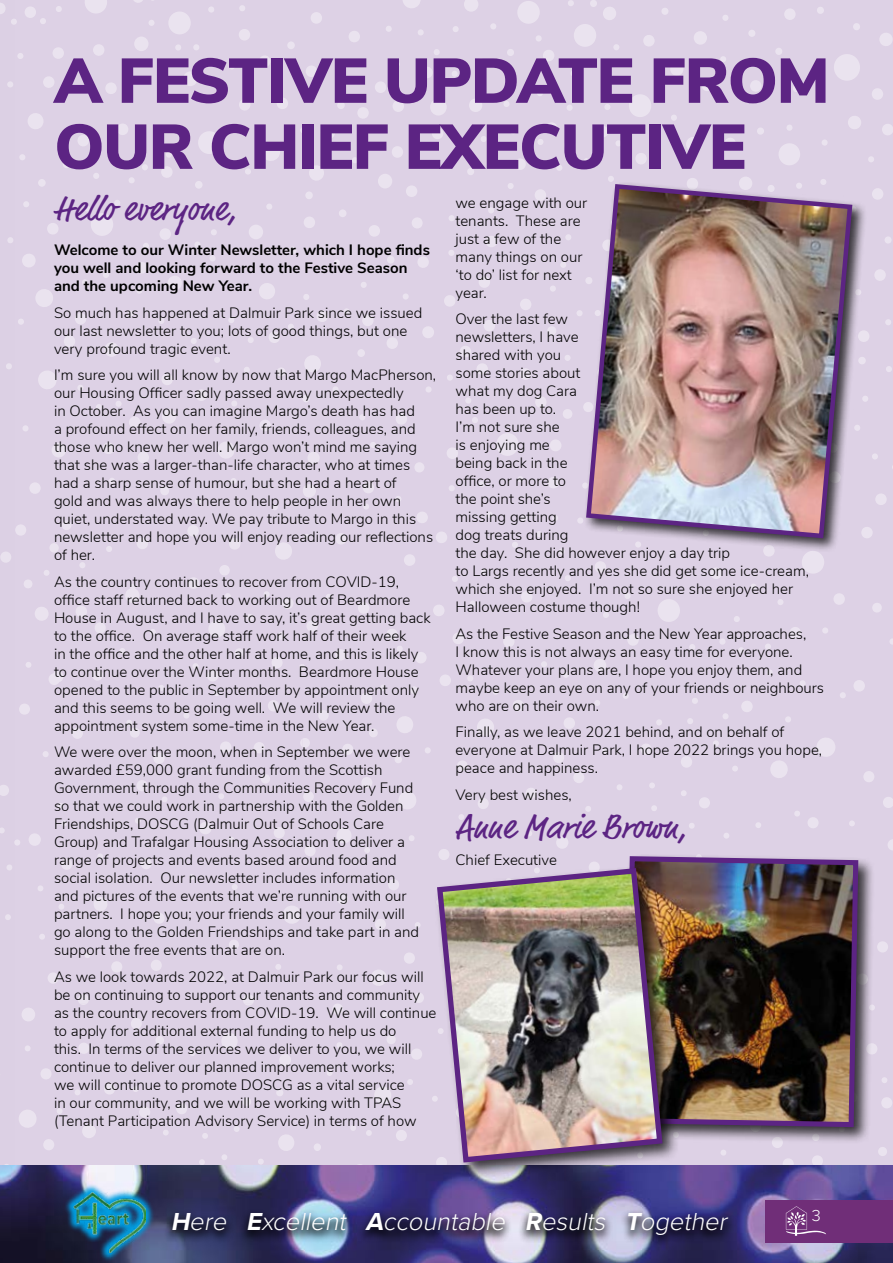
<style>
.page{position:relative;width:893px;height:1263px;background:#fff}
.page>*{position:absolute;margin:0;border:0;box-sizing:border-box;transform-origin:0 0}
.t1{font:900 63px/66px "Nunito Sans";letter-spacing:-.02em;color:#5c2483}
.t2{font:34.5px "Market Pro";color:#5c2483}
.t3{font:italic 300 25.5px "Proxima Nova";color:#fff}
.t4{font:300 16.5px "Proxima Nova";color:#fff}
.t5{font:300 15px/18px "Nunito Sans";color:#000}
.t6{font:700 15px/18px "Nunito Sans";color:#000}
.s1{font-weight:700}
</style>
<div class="page">
<div style="left:14px;top:0;width:182px;height:1166px;background:#ddd1e5"></div>
<div style="left:196px;top:0;width:697px;height:1166px;background:#ddd1e5"></div>
<img style="left:0;top:1166px;width:893px;height:97px">
<div style="left:163px;top:1207px;width:574px;height:40px;background:#000;opacity:.75"></div>
<div style="left:765px;top:1200px;width:128px;height:43px;background:#702e78"></div>
<svg style="left:786px;top:1206px;width:40px;height:30px"></svg>
<svg style="left:64px;top:1183px;width:91px;height:79px;background:#4a5b7c"></svg>
<img style="left:73px;top:1192px;width:73px;height:61px">
<div style="left:0;top:0;width:14px;height:1216px;background:#dcd0e4"></div>
<div style="left:583px;top:182px;width:284px;height:371px;background:#000;opacity:.75"></div>
<img style="left:584px;top:182px;width:271px;height:359px">
<div style="left:621px;top:853px;width:254px;height:291px;background:#000;opacity:.75"></div>
<img style="left:622px;top:853px;width:239px;height:277px">
<div style="left:433px;top:865px;width:247px;height:315px;background:#000;opacity:.75"></div>
<img style="left:434px;top:865px;width:231px;height:300px">
<h1 class="t1" style="left:54px;top:46px;width:777px">A FESTIVE UPDATE FROM<br>OUR CHIEF EXECUTIVE</h1>
<h2 class="t2" style="left:54px;top:186px;width:185px">Hello everyone,</h2>
<p class="t6" style="left:54px;top:240px;width:377px">Welcome to our Winter Newsletter, which I hope finds you well and looking forward to the Festive Season and the upcoming New Year.</p>
<p class="t5" style="left:54px;top:302px;width:370px">So much has happened at Dalmuir Park since we issued our last newsletter to you; lots of good things, but one very profound tragic event.</p>
<p class="t5" style="left:54px;top:365px;width:384px">I’m sure you will all know by now that Margo MacPherson, our Housing Officer sadly passed away unexpectedly<br>in October. As you can imagine Margo’s death has had<br>a profound effect on her family, friends, colleagues, and those who knew her well. Margo won’t mind me saying that she was a larger-than-life character, who at times had a sharp sense of humour, but she had a heart of<br>gold and was always there to help people in her own quiet, understated way. We pay tribute to Margo in this newsletter and hope you will enjoy reading our reflections of her.</p>
<p class="t5" style="left:54px;top:571px;width:378px">As the country continues to recover from COVID-19, office staff returned back to working out of Beardmore House in August, and I have to say, it’s great getting back to the office. On average staff work half of their week<br>in the office and the other half at home, and this is likely to continue over the Winter months. Beardmore House opened to the public in September by appointment only and this seems to be going well. We will review the appointment system some-time in the New Year.</p>
<p class="t5" style="left:54px;top:742px;width:367px">We were over the moon, when in September we were awarded £59,000 grant funding from the Scottish Government, through the Communities Recovery Fund so that we could work in partnership with the Golden Friendships, DOSCG (Dalmuir Out of Schools Care Group) and Trafalgar Housing Association to deliver a range of projects and events based around food and social isolation. Our newsletter includes information and pictures of the events that we’re running with our partners. I hope you; your friends and your family will go along to the Golden Friendships and take part in and support the free events that are on.</p>
<p class="t5" style="left:54px;top:966px;width:384px">As we look towards 2022, at Dalmuir Park our focus will be on continuing to support our tenants and community as the country recovers from COVID-19. We will continue to apply for additional external funding to help us do<br>this. In terms of the services we deliver to you, we will continue to deliver our planned improvement works;<br>we will continue to promote DOSCG as a vital service<br>in our community, and we will be working with TPAS (Tenant Participation Advisory Service) in terms of how</p>
<p class="t5" style="left:455px;top:192px;width:133px">we engage with our tenants. These are just a few of the many things on our ‘to do’ list for next year.</p>
<p class="t5" style="left:455px;top:309px;width:355px">Over the last few<br>newsletters, I have<br>shared with you<br>some stories about<br>what my dog Cara<br>has been up to.<br>I’m not sure she<br>is enjoying me<br>being back in the<br>office, or more to<br>the point she’s<br>missing getting<br>dog treats during<br>the day. She did however enjoy a day trip<br>to Largs recently and yes she did get some ice-cream, which she enjoyed. I’m not so sure she enjoyed her<br>Halloween costume though!</p>
<p class="t5" style="left:455px;top:623px;width:370px">As the Festive Season and the New Year approaches,<br>I know this is not always an easy time for everyone.<br>Whatever your plans are, I hope you enjoy them, and maybe keep an eye on any of your friends or neighbours who are on their own.</p>
<p class="t5" style="left:455px;top:722px;width:368px">Finally, as we leave 2021 behind, and on behalf of everyone at Dalmuir Park, I hope 2022 brings you hope, peace and happiness.</p>
<p class="t5" style="left:455px;top:784px;width:118px">Very best wishes,</p>
<h2 class="t2" style="left:455px;top:804px;width:233px">Anne Marie Brown,</h2>
<p class="t5" style="left:455px;top:849px;width:103px">Chief Executive</p>
<h3 class="t3" style="left:171px;top:1203px;width:564px"><span class="s1">H</span>ere <span class="s1">E</span>xcellent <span class="s1">A</span>ccountable <span class="s1">R</span>esults <span class="s1">T</span>ogether</h3>
<p class="t4" style="left:812px;top:1203px;width:10px">3</p>
</div>
